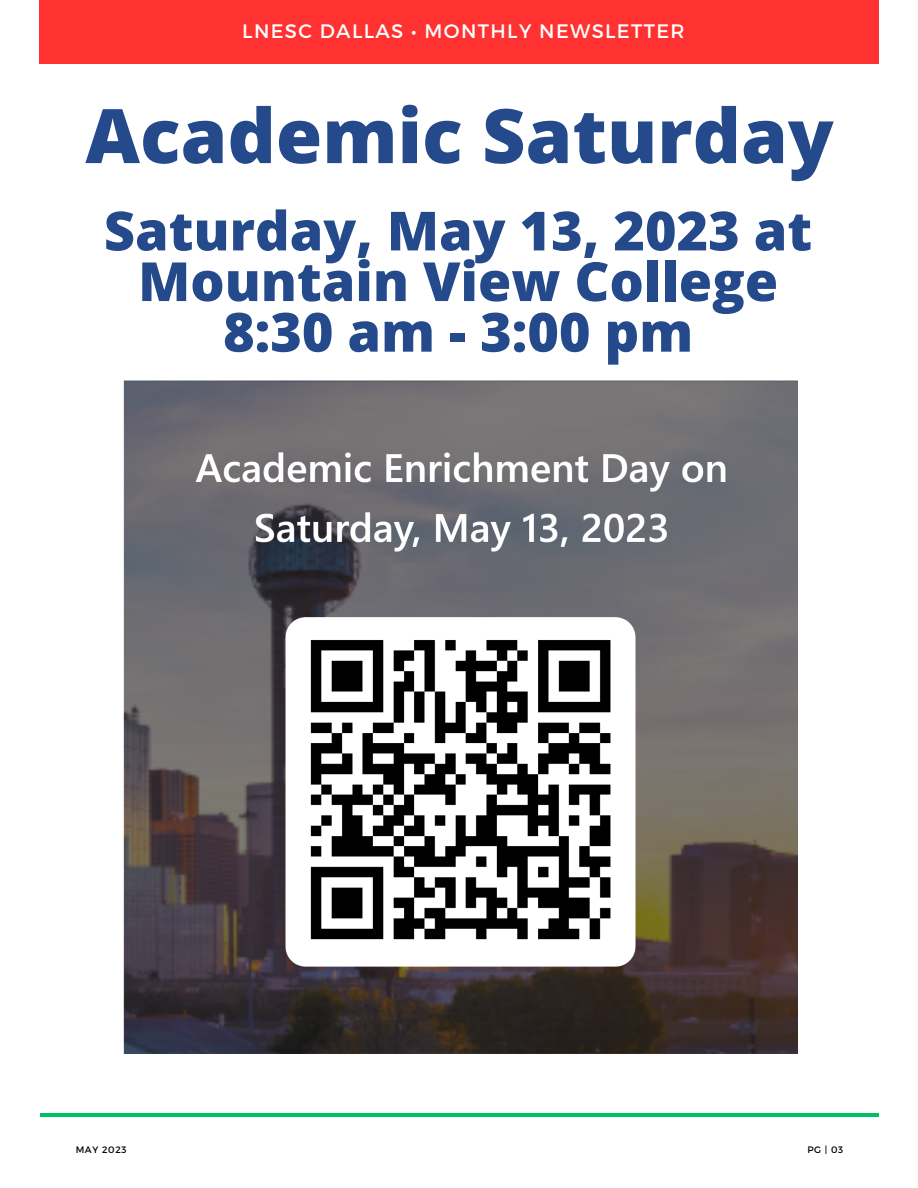
<style>
.page{position:relative;width:918px;height:1188px;background:#fff}
.page>*{position:absolute;margin:0;border:0;box-sizing:border-box;transform-origin:0 0}
.t1{font:800 75.3px "Open Sans";color:#244a8b}
.t2{font:800 54px/50.7px "Open Sans";color:#244a8b;text-align:center}
.t3{font:20.1px "Montserrat";letter-spacing:.07em;color:#fff}
.t4{font:19.5px "Montserrat";letter-spacing:.07em;color:#fff}
.t5{font:9.3px "Montserrat";letter-spacing:.07em;color:#000}
</style>
<div class="page">
<hr style="left:40px;top:1113px;width:838px;height:4px;background:#00bf63">
<div style="left:39px;top:0;width:839px;height:63px;background:#ff3131"></div>
<img style="left:124px;top:380px;width:674px;height:674px">
<p class="t4" style="left:242px;top:19px;width:444px">LNESC DALLAS • MONTHLY NEWSLETTER</p>
<p class="t3" style="left:232px;top:20px;width:457px">LNESC DALLAS • MONTHLY NEWSLETTER</p>
<p class="t1" style="left:85px;top:83px;width:750px">Academic Saturday</p>
<p class="t2" style="left:104px;top:204px;width:710px">Saturday, May 13, 2023 at<br>Mountain View College</p>
<p class="t2" style="left:223px;top:305px;width:472px">8:30 am - 3:00 pm</p>
<p class="t5" style="left:76px;top:1143px;width:52px">MAY 2023</p>
<p class="t5" style="left:807px;top:1143px;width:37px">PG | 03</p>
</div>
